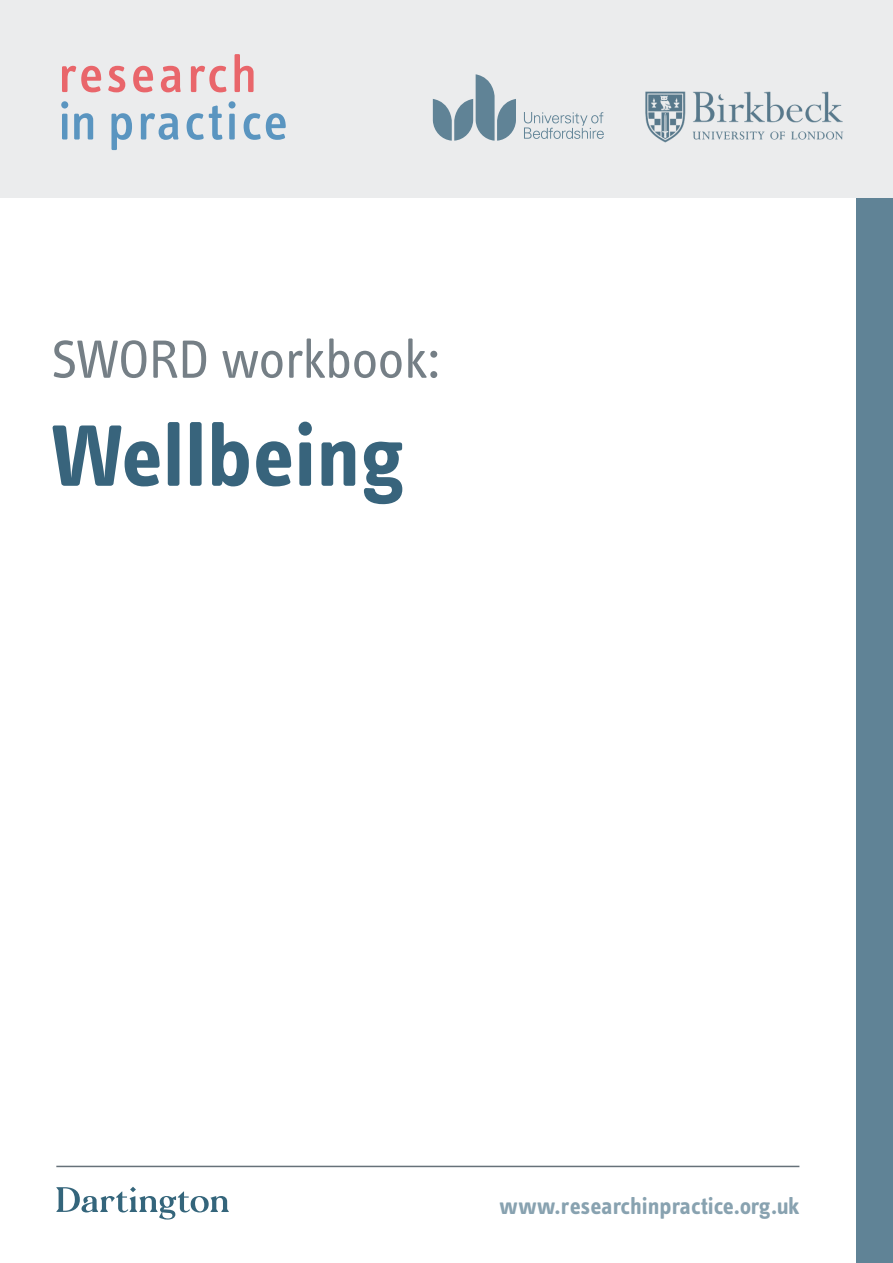
<style>
.page{position:relative;width:893px;height:1263px;background:#fff}
.page>*{position:absolute;margin:0;border:0;box-sizing:border-box;transform-origin:0 0}
.t1{font:700 90px "Info Text Pro";color:#38647c}
.t2{font:55.5px "Info Text Pro";letter-spacing:-.015em;color:#757f86}
.t3{font:500 53.7px/47.4px "Info Text Pro";letter-spacing:.045em;color:#5a95c0}
.Sub_heading{font:700 24px "Info Text Pro";color:#88a2b0}
.s1{color:#e9666b}
</style>
<div class="page">
<hr style="left:56px;top:1166px;width:743px;height:1px;background:#667179">
<svg style="left:56px;top:1187px;width:173px;height:32px"></svg>
<div style="left:857px;top:197px;width:36px;height:1066px;background:#608396"></div>
<div style="left:0;top:0;width:893px;height:197px;background:#ebeced"></div>
<img style="left:645px;top:91px;width:199px;height:52px">
<svg style="left:433px;top:74px;width:83px;height:67px"></svg>
<svg style="left:524px;top:112px;width:80px;height:27px"></svg>
<p class="t3" style="left:58px;top:49px;width:231px"><span class="s1">research </span>in practice</p>
<p class="t2" style="left:51px;top:326px;width:391px">SWORD workbook:</p>
<p class="t1" style="left:51px;top:401px;width:355px">Wellbeing</p>
<p class="Sub_heading" style="left:499px;top:1192px;width:302px">www.researchinpractice.org.uk</p>
</div>
